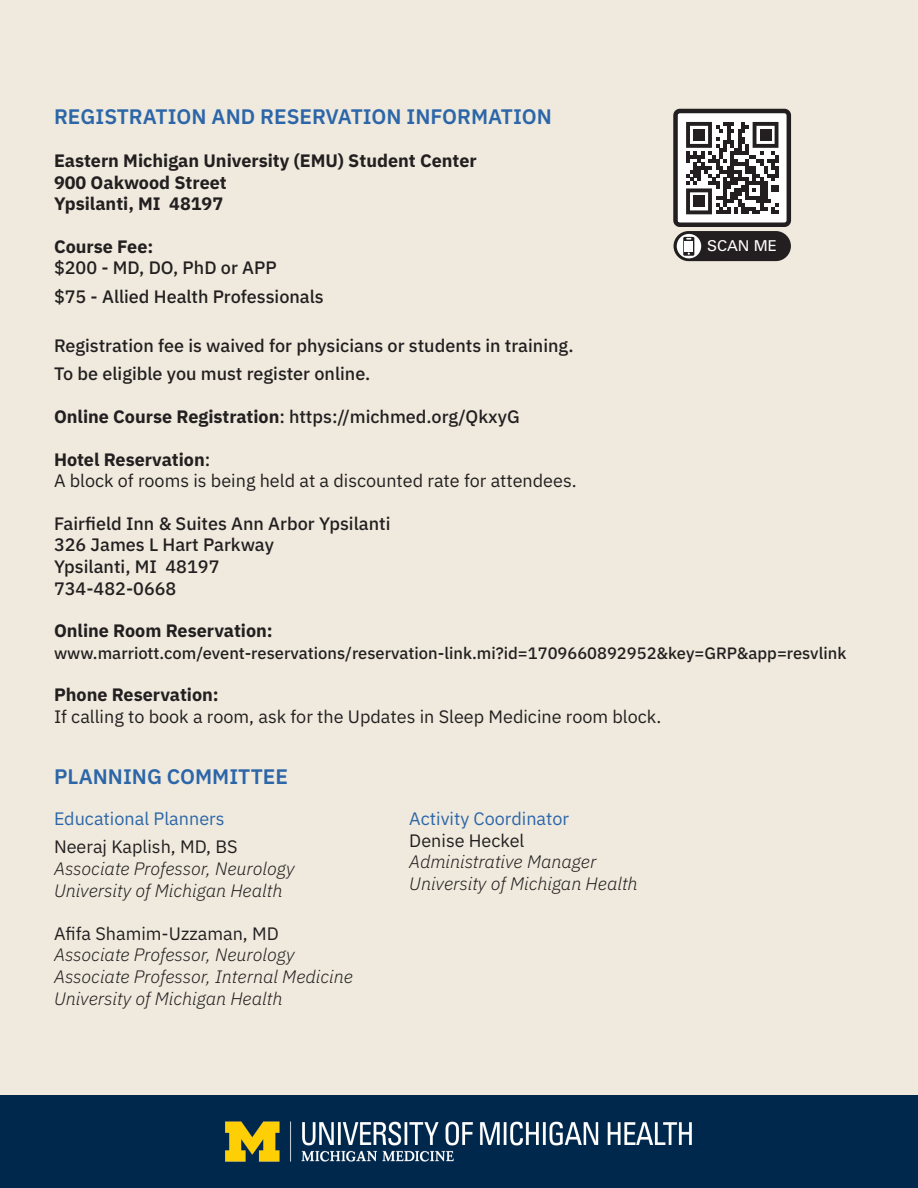
<style>
.page{position:relative;width:918px;height:1188px;background:#efeadd}
.page>*{position:absolute;margin:0;border:0;box-sizing:border-box;transform-origin:0 0}
.Paragraph_Style_2{font:600 21px "IBM Plex Sans";color:#2c66a9}
.Paragraph_Style_3{font:600 21px "IBM Plex Sans";color:#2c66a9}
.Paragraph_Style_2-2{font:500 18px "IBM Plex Sans";color:#231f20}
.Paragraph_Style_3-2{font:italic 300 18px "IBM Plex Sans";color:#231f20}
.Paragraph_Style_2-3{font:700 18px "IBM Plex Sans";color:#231f20}
.Paragraph_Style_2-4{font:18px "IBM Plex Sans";color:#231f20}
.Paragraph_Style_3-3{font:18px "IBM Plex Sans";color:#231f20}
.Paragraph_Style_3-4{font:18px "IBM Plex Sans";color:#2c66a9}
.Paragraph_Style_2-5{font:500 16.5px "IBM Plex Sans";color:#231f20}
.t1{font:15px "Univers LT Pro 55 Roman";color:#fff}
.s1{font-weight:700}
.s2{font-weight:500}
</style>
<div class="page">
<div style="left:0;top:1095px;width:918px;height:93px;background:#00274c"></div>
<img style="left:226px;top:1122px;width:466px;height:39px">
<div style="left:673px;top:109px;width:118px;height:118px;border:4px solid #231f20;border-radius:4px"></div>
<svg style="left:674px;top:231px;width:117px;height:30px;background:#454141"></svg>
<div style="left:679px;top:115px;width:107px;height:107px;background:#fff"></div>
<svg style="left:686px;top:122px;width:92px;height:92px"></svg>
<div style="left:693px;top:129px;width:12px;height:11px;background:#231f20"></div>
<div style="left:760px;top:129px;width:11px;height:11px;background:#231f20"></div>
<div style="left:693px;top:196px;width:12px;height:11px;background:#231f20"></div>
<p class="Paragraph_Style_2" style="left:54px;top:100px;width:499px">REGISTRATION AND RESERVATION INFORMATION</p>
<p class="Paragraph_Style_2-3" style="left:54px;top:146px;width:424px">Eastern Michigan University (EMU) Student Center</p>
<p class="Paragraph_Style_2-3" style="left:54px;top:168px;width:174px">900 Oakwood Street</p>
<p class="Paragraph_Style_2-3" style="left:54px;top:189px;width:171px">Ypsilanti, MI 48197</p>
<p class="Paragraph_Style_2-3" style="left:54px;top:232px;width:101px">Course Fee:</p>
<p class="Paragraph_Style_2-2" style="left:54px;top:254px;width:224px">$200 - MD, DO, PhD or APP</p>
<p class="Paragraph_Style_2-2" style="left:54px;top:282px;width:271px">$75 - Allied Health Professionals</p>
<p class="Paragraph_Style_2-2" style="left:54px;top:332px;width:521px">Registration fee is waived for physicians or students in training.</p>
<p class="Paragraph_Style_2-2" style="left:54px;top:360px;width:318px">To be eligible you must register online.</p>
<p class="Paragraph_Style_2-2" style="left:54px;top:403px;width:467px"><span class="s1">Online Course Registration</span>: https://michmed.org/QkxyG</p>
<p class="Paragraph_Style_2-3" style="left:54px;top:445px;width:158px">Hotel Reservation<span class="s2">:</span></p>
<p class="Paragraph_Style_2-4" style="left:54px;top:467px;width:524px">A block of rooms is being held at a discounted rate for attendees.</p>
<p class="Paragraph_Style_2-2" style="left:54px;top:509px;width:338px">Fairfield Inn &amp; Suites Ann Arbor Ypsilanti</p>
<p class="Paragraph_Style_2-2" style="left:54px;top:531px;width:221px">326 James L Hart Parkway</p>
<p class="Paragraph_Style_2-2" style="left:54px;top:553px;width:167px">Ypsilanti, MI 48197</p>
<p class="Paragraph_Style_2-2" style="left:54px;top:574px;width:124px">734-482-0668</p>
<p class="Paragraph_Style_2-3" style="left:54px;top:617px;width:220px">Online Room Reservation:</p>
<p class="Paragraph_Style_2-5" style="left:54px;top:640px;width:794px">www.marriott.com/event-reservations/reservation-link.mi?id=1709660892952&amp;key=GRP&amp;app=resvlink</p>
<p class="Paragraph_Style_2-3" style="left:54px;top:681px;width:166px">Phone Reservation:</p>
<p class="Paragraph_Style_2-4" style="left:54px;top:703px;width:609px">If calling to book a room, ask for the Updates in Sleep Medicine room block.</p>
<p class="t1" style="left:707px;top:237px;width:72px">SCAN ME</p>
<p class="Paragraph_Style_3" style="left:54px;top:760px;width:236px">PLANNING COMMITTEE</p>
<p class="Paragraph_Style_3-4" style="left:54px;top:805px;width:172px">Educational Planners</p>
<p class="Paragraph_Style_3-3" style="left:54px;top:833px;width:185px">Neeraj Kaplish, MD, BS</p>
<p class="Paragraph_Style_3-2" style="left:54px;top:855px;width:242px">Associate Professor, Neurology</p>
<p class="Paragraph_Style_3-2" style="left:54px;top:877px;width:230px">University of Michigan Health</p>
<p class="Paragraph_Style_3-3" style="left:54px;top:920px;width:226px">Afifa Shamim-Uzzaman, MD</p>
<p class="Paragraph_Style_3-2" style="left:54px;top:942px;width:242px">Associate Professor, Neurology</p>
<p class="Paragraph_Style_3-2" style="left:54px;top:963px;width:300px">Associate Professor, Internal Medicine</p>
<p class="Paragraph_Style_3-2" style="left:54px;top:985px;width:230px">University of Michigan Health</p>
<p class="Paragraph_Style_3-4" style="left:409px;top:805px;width:161px">Activity Coordinator</p>
<p class="Paragraph_Style_3-3" style="left:409px;top:827px;width:117px">Denise Heckel</p>
<p class="Paragraph_Style_3-2" style="left:409px;top:848px;width:189px">Administrative Manager</p>
<p class="Paragraph_Style_3-2" style="left:409px;top:870px;width:230px">University of Michigan Health</p>
</div>
